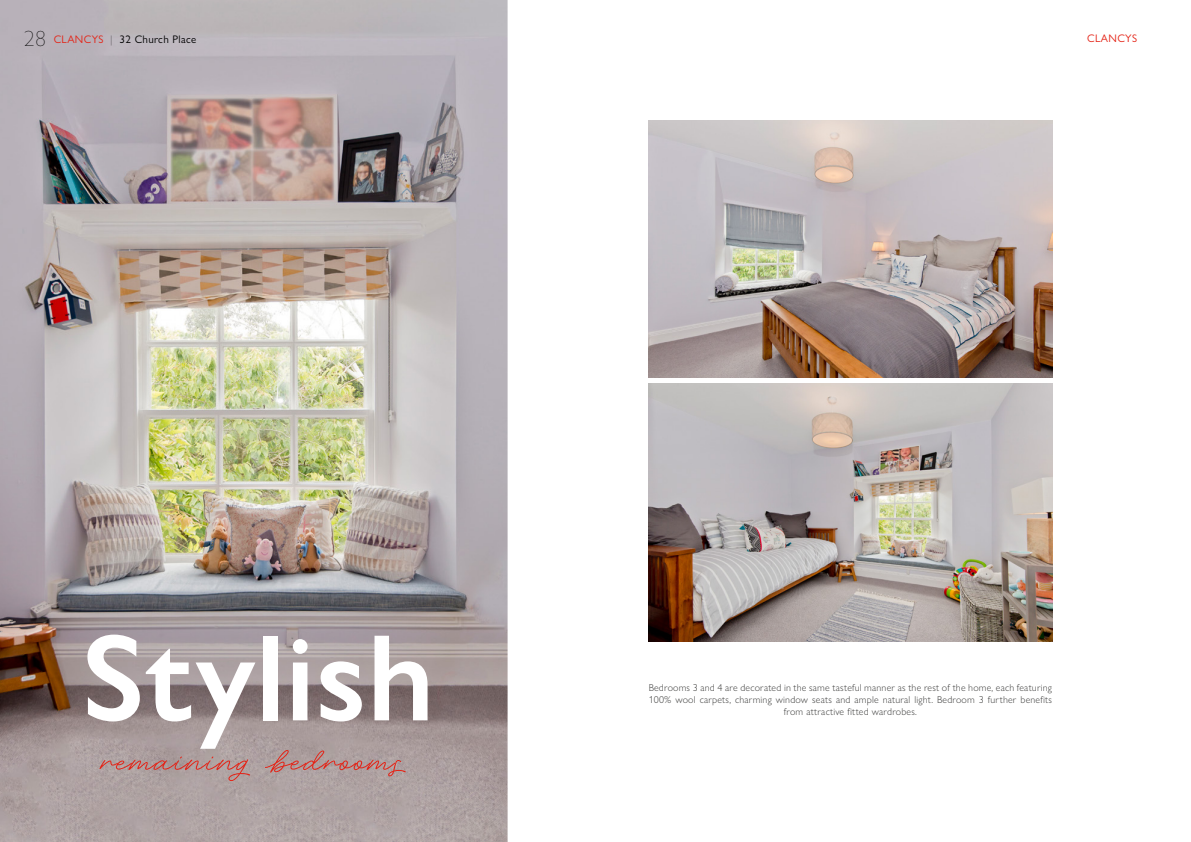
<style>
.page{position:relative;width:1191px;height:842px;background:#fff}
.page>*{position:absolute;margin:0;border:0;box-sizing:border-box;transform-origin:0 0}
.t1{font:600 124.1px "Gill Sans Nova";color:#fff}
.t2{font:48px "Adventures Unlimited Script";letter-spacing:.02em;color:#e42316;scale:1.07 1}
.t3{font:11px "Gill Sans Nova";letter-spacing:.03em;color:#000}
.t4{font:300 10px/12px "Gill Sans Nova";letter-spacing:.02em;color:#3c3c3b;text-align:center}
.s1{font-weight:200;font-size:22px}
.s2{color:#e42316}
.s3{font-weight:200}
</style>
<div class="page">
<img style="left:0;top:0;width:507px;height:842px">
<img style="left:648px;top:120px;width:404px;height:258px">
<img style="left:648px;top:384px;width:404px;height:257px">
<p class="t3" style="left:24px;top:32px;width:174px"><span class="s1">28</span> <span class="s2">CLANCYS</span> <span class="s3">|</span> 32 Church Place</p>
<p class="t1" style="left:81px;top:602px;width:355px">Stylish</p>
<p class="t2" style="left:102px;top:741px;width:292px">remaining bedrooms</p>
<p class="t4" style="left:648px;top:681px;width:405px">Bedrooms 3 and 4 are decorated in the same tasteful manner as the rest of the home, each featuring<br>100% wool carpets, charming window seats and ample natural light. Bedroom 3 further benefits from attractive fitted wardrobes.</p>
</div>
